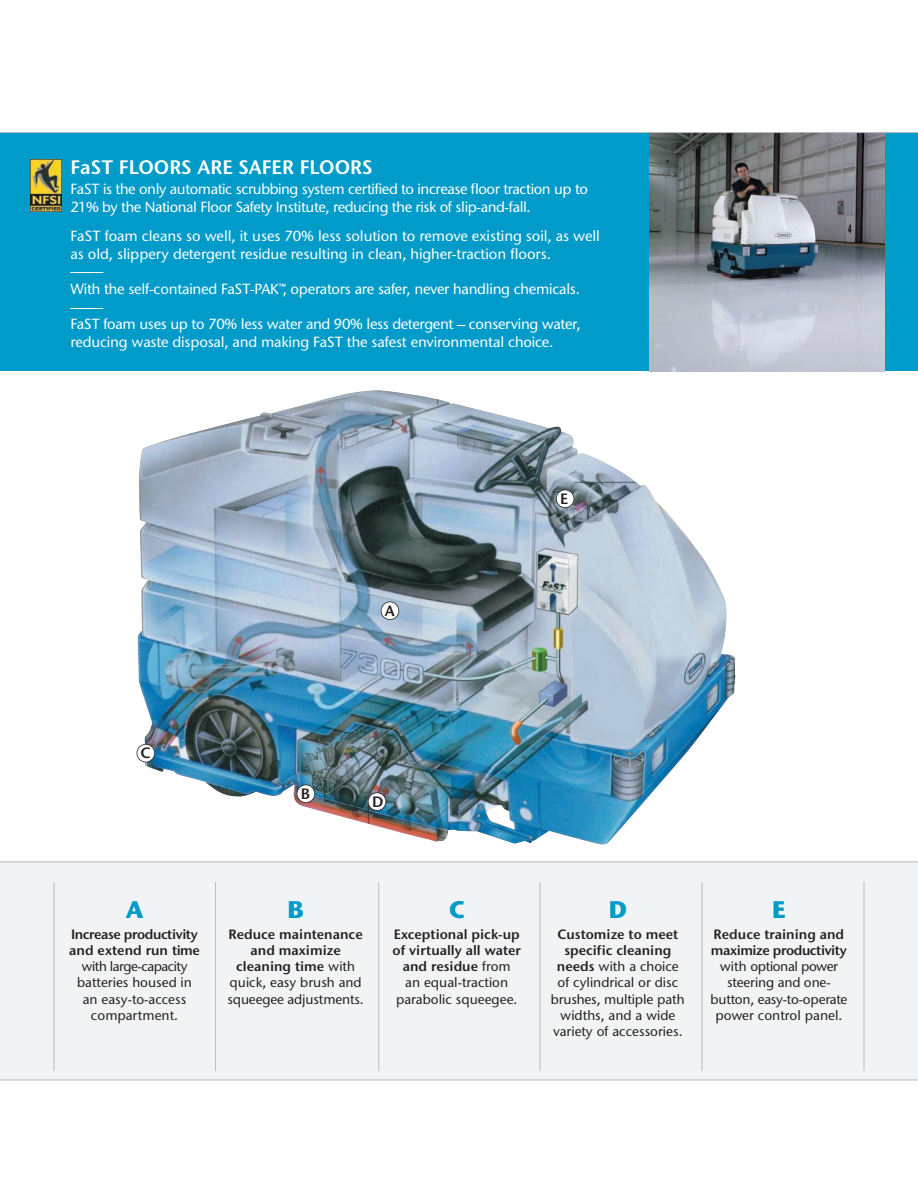
<style>
.page{position:relative;width:918px;height:1188px;background:#fff}
.page>*{position:absolute;margin:0;border:0;box-sizing:border-box;transform-origin:0 0}
.t1{font:700 24px "Stone Sans ITC";color:#009bc8}
.t2{font:19.5px "Stone Sans ITC Semi";color:#fff}
.t3{font:15px "Stone Sans ITC Semi";color:#231f20}
.t4{font:500 14.7px/17.7px "Stone Sans ITC";letter-spacing:-.015em;color:#fff}
.t5{font:500 13.5px/16.2px "Stone Sans ITC";color:#231f20;text-align:center}
.t6{font:13.5px/16.2px "Stone Sans ITC Semi";color:#231f20;text-align:center}
.t7{font:13.5px/16.2px "Stone Sans ITC Semi";letter-spacing:-.03em;color:#231f20}
.s1{font-family:"Stone Sans ITC";font-weight:500}
.s2{font-family:"Stone Sans ITC Semi";font-weight:400}
</style>
<div class="page">
<div style="left:0;top:133px;width:918px;height:238px;background:#009bc8"></div>
<div style="left:0;top:862px;width:918px;height:218px;background:#f2f3f4"></div>
<img style="left:30px;top:159px;width:31px;height:53px">
<img style="left:649px;top:133px;width:235px;height:238px">
<img style="left:138px;top:390px;width:598px;height:455px">
<div style="left:297px;top:785px;width:18px;height:18px;background:#fff;border-radius:50%"></div>
<div style="left:297px;top:784px;width:18px;height:19px;border:2px solid #231f20;border-radius:50%"></div>
<div style="left:381px;top:602px;width:18px;height:18px;background:#fff;border-radius:50%"></div>
<div style="left:381px;top:602px;width:18px;height:18px;border:2px solid #231f20;border-radius:50%"></div>
<div style="left:368px;top:793px;width:18px;height:18px;background:#fff;border-radius:50%"></div>
<div style="left:368px;top:792px;width:18px;height:19px;border:2px solid #231f20;border-radius:50%"></div>
<div style="left:556px;top:490px;width:18px;height:18px;background:#fff;border-radius:50%"></div>
<div style="left:556px;top:490px;width:18px;height:18px;border:2px solid #231f20;border-radius:50%"></div>
<div style="left:137px;top:744px;width:18px;height:18px;background:#fff;border-radius:50%"></div>
<div style="left:137px;top:744px;width:18px;height:18px;border:2px solid #231f20;border-radius:50%"></div>
<hr style="left:0;top:132px;width:918px;height:1px;background:#bcbdc0">
<hr style="left:0;top:862px;width:918px;height:1px;background:#bcbdc0">
<hr style="left:0;top:1080px;width:918px;height:1px;background:#bcbdc0">
<hr style="left:54px;top:882px;width:1px;height:189px;background:#bcbdc0">
<hr style="left:215px;top:882px;width:1px;height:189px;background:#bcbdc0">
<hr style="left:378px;top:882px;width:1px;height:189px;background:#bcbdc0">
<hr style="left:540px;top:882px;width:1px;height:189px;background:#bcbdc0">
<hr style="left:702px;top:882px;width:1px;height:189px;background:#bcbdc0">
<hr style="left:864px;top:882px;width:1px;height:189px;background:#bcbdc0">
<h2 class="t2" style="left:70px;top:160px;width:304px">FaST FLOORS ARE SAFER FLOORS</h2>
<p class="t4" style="left:70px;top:181px;width:519px">FaST is the only automatic scrubbing system certified to increase floor traction up to<br>21% by the National Floor Safety Institute, reducing the risk of slip-and-fall.</p>
<p class="t4" style="left:70px;top:229px;width:531px">FaST foam cleans so well, it uses 70% less solution to remove existing soil, as well as old, slippery detergent residue resulting in clean, higher-traction floors.<br>––––<br>With the self-contained FaST-PAK™, operators are safer, never handling chemicals. ––––<br>FaST foam uses up to 70% less water and 90% less detergent – conserving water, reducing waste disposal, and making FaST the safest environmental choice.</p>
<p class="t3" style="left:385px;top:605px;width:11px">A</p>
<p class="t3" style="left:560px;top:493px;width:10px">E</p>
<p class="t3" style="left:140px;top:747px;width:12px">C</p>
<p class="t3" style="left:301px;top:788px;width:11px">B</p>
<p class="t3" style="left:372px;top:796px;width:13px">D</p>
<h1 class="t1" style="left:126px;top:900px;width:19px">A</h1>
<p class="t7" style="left:69px;top:927px;width:132px">Increase productivity and extend run time</p>
<p class="t5" style="left:77px;top:960px;width:116px">with large-capacity batteries housed in an easy-to-access compartment.</p>
<h1 class="t1" style="left:287px;top:900px;width:18px">B</h1>
<p class="t6" style="left:229px;top:927px;width:136px">Reduce maintenance and maximize cleaning time <span class="s1">with</span></p>
<p class="t5" style="left:227px;top:976px;width:138px;text-align:left">quick, easy brush and squeegee adjustments.</p>
<h1 class="t1" style="left:449px;top:900px;width:18px">C</h1>
<p class="t6" style="left:393px;top:927px;width:130px">Exceptional pick-up of virtually all water and residue <span class="s1">from</span></p>
<p class="t5" style="left:396px;top:976px;width:123px">an equal-traction parabolic squeegee.</p>
<h1 class="t1" style="left:608px;top:900px;width:20px">D</h1>
<p class="t6" style="left:557px;top:927px;width:122px">Customize to meet specific cleaning</p>
<p class="t5" style="left:551px;top:960px;width:136px"><span class="s2">needs</span> with a choice of cylindrical or disc brushes, multiple path widths, and a wide variety of accessories.</p>
<h1 class="t1" style="left:772px;top:900px;width:16px">E</h1>
<p class="t7" style="left:711px;top:927px;width:137px">Reduce training and maximize productivity</p>
<p class="t5" style="left:711px;top:960px;width:138px">with optional power steering and one&shy;button, easy-to-operate power control panel.</p>
</div>
